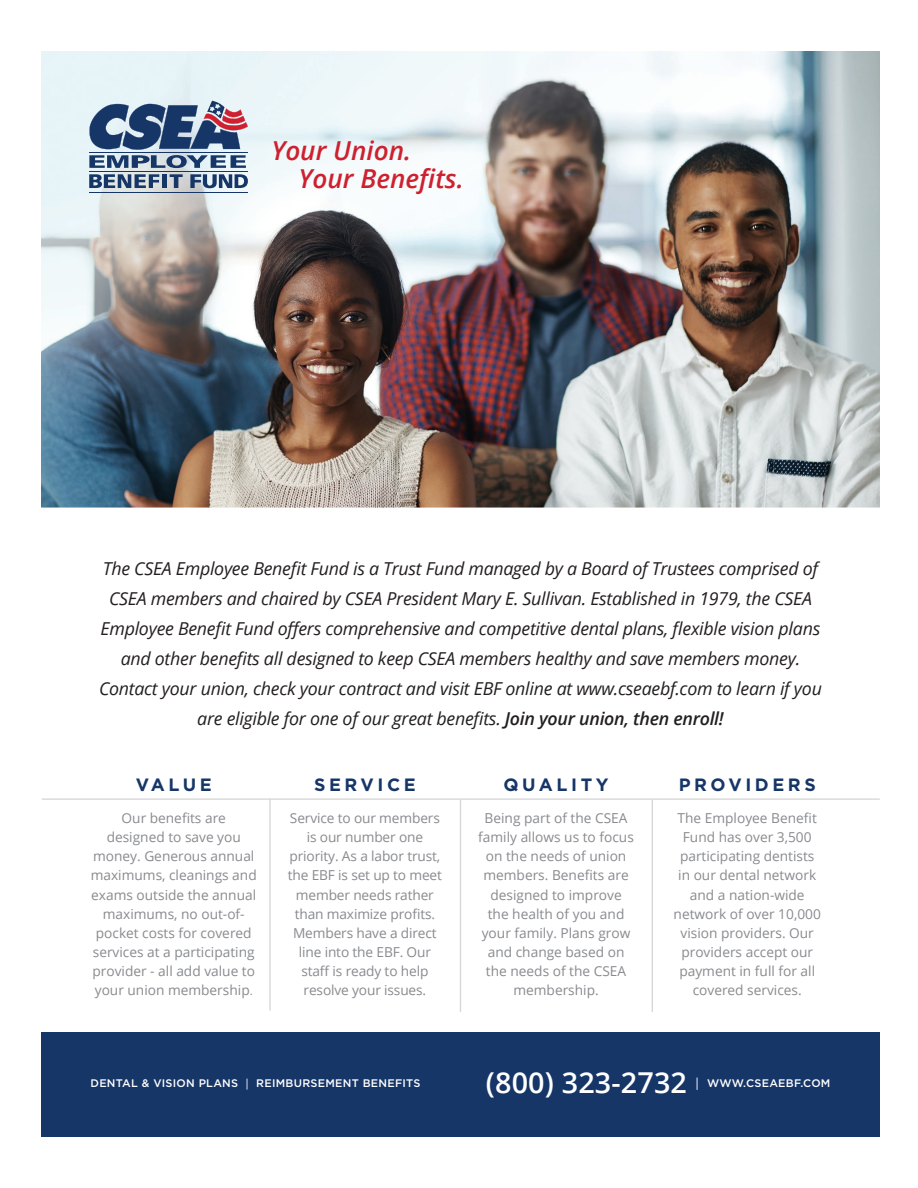
<style>
.page{position:relative;width:918px;height:1188px;background:#fff}
.page>*{position:absolute;margin:0;border:0;box-sizing:border-box;transform-origin:0 0}
.t1{font:600 28.8px "Open Sans";letter-spacing:.005em;color:#fff}
.t2{font:italic 600 26.1px/27.5px "Open Sans";color:#ce202f}
.t3{font:italic 17.85px/30.2px "Open Sans";letter-spacing:-.015em;color:#231f20;text-align:center}
.t4{font:700 17.85px "Gotham";letter-spacing:.2em;color:#163668}
.t5{font:13.65px/19.2px "Open Sans";color:#888a8e;text-align:center}
.t6{font:500 10.95px "Gotham";letter-spacing:.025em;color:#fff}
.s1{font-weight:600}
.s2{font-family:"Gotham";font-size:12.3px}
.s3{font-family:"Open Sans";font-weight:400}
.s4{font-family:"Open Sans";font-weight:400;font-size:12.3px}
</style>
<div class="page">
<img style="left:41px;top:51px;width:839px;height:982px">
<div style="left:41px;top:509px;width:839px;height:10px;background:#fff"></div>
<hr style="left:42px;top:798px;width:838px;height:2px;background:#d7d8d6">
<hr style="left:460px;top:800px;width:1px;height:212px;background:#d7d8d6">
<hr style="left:652px;top:800px;width:1px;height:212px;background:#d7d8d6">
<hr style="left:269px;top:798px;width:2px;height:213px;background:#d7d8d6">
<div style="left:41px;top:1033px;width:839px;height:104px;background:#163668"></div>
<hr style="left:89px;top:171px;width:158px;height:1px;background:#163668">
<hr style="left:89px;top:192px;width:158px;height:1px;background:#163668">
<svg style="left:89px;top:101px;width:159px;height:67px;background:#6d7f9d"></svg>
<svg style="left:89px;top:174px;width:70px;height:14px"></svg>
<hr style="left:162px;top:174px;width:4px;height:14px;background:#163668">
<svg style="left:170px;top:174px;width:13px;height:14px"></svg>
<svg style="left:190px;top:174px;width:46px;height:14px"></svg>
<svg style="left:236px;top:104px;width:259px;height:126px;fill:#f3f9fb"></svg>
<p class="t2" style="left:299px;top:137px;width:167px;text-indent:-27px">Your Union.<br>Your Benefits.</p>
<p class="t3" style="left:99px;top:553px;width:724px">The CSEA Employee Benefit Fund is a Trust Fund managed by a Board of Trustees comprised of CSEA members and chaired by CSEA President Mary E. Sullivan. Established in 1979, the CSEA Employee Benefit Fund offers comprehensive and competitive dental plans, flexible vision plans and other benefits all designed to keep CSEA members healthy and save members money.<br>Contact your union, check your contract and visit EBF online at www.cseaebf.com to learn if you are eligible for one of our great benefits. <span class="s1">Join your union, then enroll!</span></p>
<p class="t4" style="left:136px;top:775px;width:77px">VALUE</p>
<p class="t5" style="left:91px;top:808px;width:167px">Our benefits are<br>designed to save you money. Generous annual maximums, cleanings and exams outside the annual maximums, no out-of&shy;pocket costs for covered services at a participating provider - all add value to your union membership<span class="s2">.</span></p>
<p class="t4" style="left:314px;top:775px;width:103px">SERVICE</p>
<p class="t5" style="left:288px;top:808px;width:156px">Service to our members is our number one priority. As a labor trust, the EBF is set up to meet member needs rather than maximize profits.<br>Members have a direct line into the EBF. Our staff is ready to help resolve your issues.</p>
<p class="t4" style="left:504px;top:775px;width:106px">QUALITY</p>
<p class="t5" style="left:478px;top:808px;width:157px">Being part of the CSEA family allows us to focus on the needs of union members. Benefits are designed to improve the health of you and your family. Plans grow and change based on the needs of the CSEA membership.</p>
<p class="t4" style="left:679px;top:775px;width:139px">PROVIDERS</p>
<p class="t5" style="left:674px;top:808px;width:149px">The Employee Benefit<br>Fund has over 3,500 participating dentists in our dental network and a nation-wide network of over 10,000 vision providers. Our providers accept our payment in full for all covered services.</p>
<p class="t6" style="left:91px;top:1077px;width:332px">DENTAL &amp; VISION PLANS <span class="s3">|</span> REIMBURSEMENT BENEFITS</p>
<p class="t1" style="left:486px;top:1063px;width:203px">(800) 323-2732</p>
<p class="t6" style="left:694px;top:1077px;width:138px"><span class="s4">|</span> WWW.CSEAEBF.COM</p>
</div>
